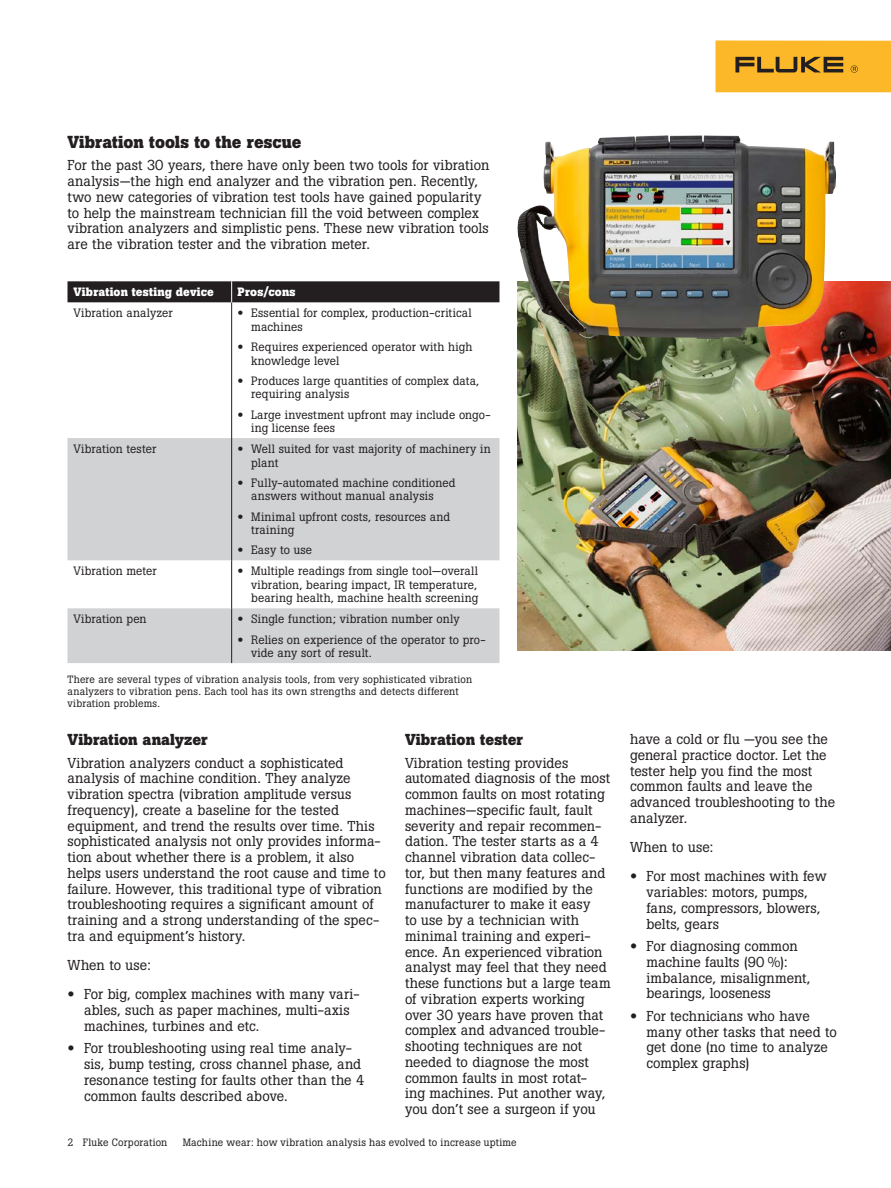
<style>
.page{position:relative;width:891px;height:1188px;background:#fff}
.page>*{position:absolute;margin:0;border:0;box-sizing:border-box;transform-origin:0 0}
.Subhead_1{font:700 17.25px "Boton Pro";color:#231f20}
.Subhead_2{font:700 15.75px "Boton Pro";letter-spacing:.005em;color:#231f20}
.Body-no_indent{font:14.25px/15.8px "Boton Pro";letter-spacing:.005em;color:#231f20}
.Bullet_body{font:14.25px/15.8px "Boton Pro";letter-spacing:.005em;color:#231f20}
.Table_body{font:12px/13.5px "Boton Pro";letter-spacing:.01em;color:#231f20}
.Table_header_white{font:700 12px "Boton Pro";letter-spacing:.015em;color:#fff}
.Body-no_indent-2{font:10.5px/12px "Boton Pro";letter-spacing:.02em;color:#231f20}
.Caption_Footer{font:10.5px "Boton Pro";letter-spacing:.02em;color:#231f20}
.s1{font-family:"Helvetica Neue LT Pro";font-stretch:expanded}
</style>
<div class="page">
<img style="left:517px;top:281px;width:374px;height:369px">
<svg style="left:68px;top:438px;width:432px;height:225px;fill:#d1d2d4"></svg>
<hr style="left:231px;top:302px;width:1px;height:136px;background:#231f20">
<hr style="left:231px;top:438px;width:1px;height:122px;background:#231f20">
<hr style="left:231px;top:560px;width:1px;height:48px;background:#231f20">
<hr style="left:231px;top:608px;width:1px;height:55px;background:#231f20">
<div style="left:68px;top:281px;width:432px;height:21px;background:#231f20"></div>
<img style="left:517px;top:135px;width:308px;height:206px">
<div style="left:716px;top:40px;width:175px;height:52px;background:#fcb828"></div>
<svg style="left:735px;top:57px;width:108px;height:15px"></svg>
<svg style="left:851px;top:65px;width:7px;height:8px"></svg>
<p class="Subhead_1" style="left:68px;top:131px;width:235px">Vibration tools to the rescue</p>
<p class="Body-no_indent" style="left:68px;top:158px;width:423px">For the past 30 years, there have only been two tools for vibration analysis—the high end analyzer and the vibration pen. Recently, two new categories of vibration test tools have gained popularity to help the mainstream technician fill the void between complex vibration analyzers and simplistic pens. These new vibration tools are the vibration tester and the vibration meter.</p>
<p class="Table_header_white" style="left:74px;top:284px;width:142px">Vibration testing device</p>
<p class="Table_header_white" style="left:238px;top:284px;width:59px">Pros/cons</p>
<p class="Table_body" style="left:74px;top:306px;width:101px">Vibration analyzer</p>
<p class="Table_body" style="left:251px;top:306px;width:222px;text-indent:-14px"><span class="s1">•</span> Essential for complex, production-critical machines</p>
<p class="Table_body" style="left:251px;top:340px;width:223px;text-indent:-14px"><span class="s1">•</span> Requires experienced operator with high knowledge level</p>
<p class="Table_body" style="left:251px;top:374px;width:230px;text-indent:-14px"><span class="s1">•</span> Produces large quantities of complex data, requiring analysis</p>
<p class="Table_body" style="left:251px;top:408px;width:241px;text-indent:-14px"><span class="s1">•</span> Large investment upfront may include ongo&shy;ing license fees</p>
<p class="Table_body" style="left:74px;top:442px;width:84px">Vibration tester</p>
<p class="Table_body" style="left:251px;top:442px;width:241px;text-indent:-14px"><span class="s1">•</span> Well suited for vast majority of machinery in plant</p>
<p class="Table_body" style="left:251px;top:476px;width:206px;text-indent:-14px"><span class="s1">•</span> Fully-automated machine conditioned answers without manual analysis</p>
<p class="Table_body" style="left:251px;top:510px;width:201px;text-indent:-14px"><span class="s1">•</span> Minimal upfront costs, resources and training</p>
<p class="Table_body" style="left:238px;top:543px;width:76px"><span class="s1">•</span> Easy to use</p>
<p class="Table_body" style="left:74px;top:564px;width:85px">Vibration meter</p>
<p class="Table_body" style="left:251px;top:564px;width:229px;text-align:justify;text-indent:-14px"><span class="s1">•</span> Multiple readings from single tool—overall vibration, bearing impact, IR temperature, bearing health, machine health screening</p>
<p class="Table_body" style="left:74px;top:612px;width:75px">Vibration pen</p>
<p class="Table_body" style="left:238px;top:612px;width:224px"><span class="s1">•</span> Single function; vibration number only</p>
<p class="Table_body" style="left:251px;top:633px;width:236px;text-indent:-14px"><span class="s1">•</span> Relies on experience of the operator to pro&shy;vide any sort of result.</p>
<p class="Body-no_indent-2" style="left:68px;top:673px;width:406px">There are several types of vibration analysis tools, from very sophisticated vibration analyzers to vibration pens. Each tool has its own strengths and detects different vibration problems.</p>
<p class="Subhead_2" style="left:68px;top:729px;width:142px">Vibration analyzer</p>
<p class="Body-no_indent" style="left:68px;top:755px;width:320px">Vibration analyzers conduct a sophisticated analysis of machine condition. They analyze vibration spectra (vibration amplitude versus frequency), create a baseline for the tested equipment, and trend the results over time. This sophisticated analysis not only provides informa&shy;tion about whether there is a problem, it also helps users understand the root cause and time to failure. However, this traditional type of vibration troubleshooting requires a significant amount of training and a strong understanding of the spec&shy;tra and equipment’s history.</p>
<p class="Body-no_indent" style="left:68px;top:957px;width:85px">When to use:</p>
<p class="Bullet_body" style="left:84px;top:987px;width:277px;text-indent:-16px"><span class="s1">•</span> For big, complex machines with many vari&shy;ables, such as paper machines, multi-axis machines, turbines and etc.</p>
<p class="Bullet_body" style="left:84px;top:1041px;width:282px;text-indent:-16px"><span class="s1">•</span> For troubleshooting using real time analy&shy;sis, bump testing, cross channel phase, and resonance testing for faults other than the 4 common faults described above.</p>
<p class="Subhead_2" style="left:405px;top:729px;width:120px">Vibration tester</p>
<p class="Body-no_indent" style="left:405px;top:755px;width:207px">Vibration testing provides automated diagnosis of the most common faults on most rotating machines—specific fault, fault severity and repair recommen&shy;dation. The tester starts as a 4 channel vibration data collec&shy;tor, but then many features and functions are modified by the manufacturer to make it easy<br>to use by a technician with minimal training and experi&shy;ence. An experienced vibration analyst may feel that they need these functions but a large team of vibration experts working over 30 years have proven that complex and advanced trouble&shy;shooting techniques are not needed to diagnose the most common faults in most rotat&shy;ing machines. Put another way, you don’t see a surgeon if you</p>
<p class="Caption_Footer" style="left:68px;top:1136px;width:101px">2 Fluke Corporation</p>
<p class="Caption_Footer" style="left:183px;top:1136px;width:336px">Machine wear: how vibration analysis has evolved to increase uptime</p>
<p class="Body-no_indent" style="left:630px;top:731px;width:207px">have a cold or flu —you see the general practice doctor. Let the tester help you find the most common faults and leave the advanced troubleshooting to the analyzer.</p>
<p class="Body-no_indent" style="left:630px;top:839px;width:85px">When to use:</p>
<p class="Bullet_body" style="left:647px;top:868px;width:182px;text-indent:-16px"><span class="s1">•</span> For most machines with few variables: motors, pumps, fans, compressors, blowers, belts, gears</p>
<p class="Bullet_body" style="left:647px;top:938px;width:165px;text-indent:-16px"><span class="s1">•</span> For diagnosing common machine faults (90 %): imbalance, misalignment, bearings, looseness</p>
<p class="Bullet_body" style="left:647px;top:1008px;width:192px;text-indent:-16px"><span class="s1">•</span> For technicians who have many other tasks that need to get done (no time to analyze complex graphs)</p>
</div>
